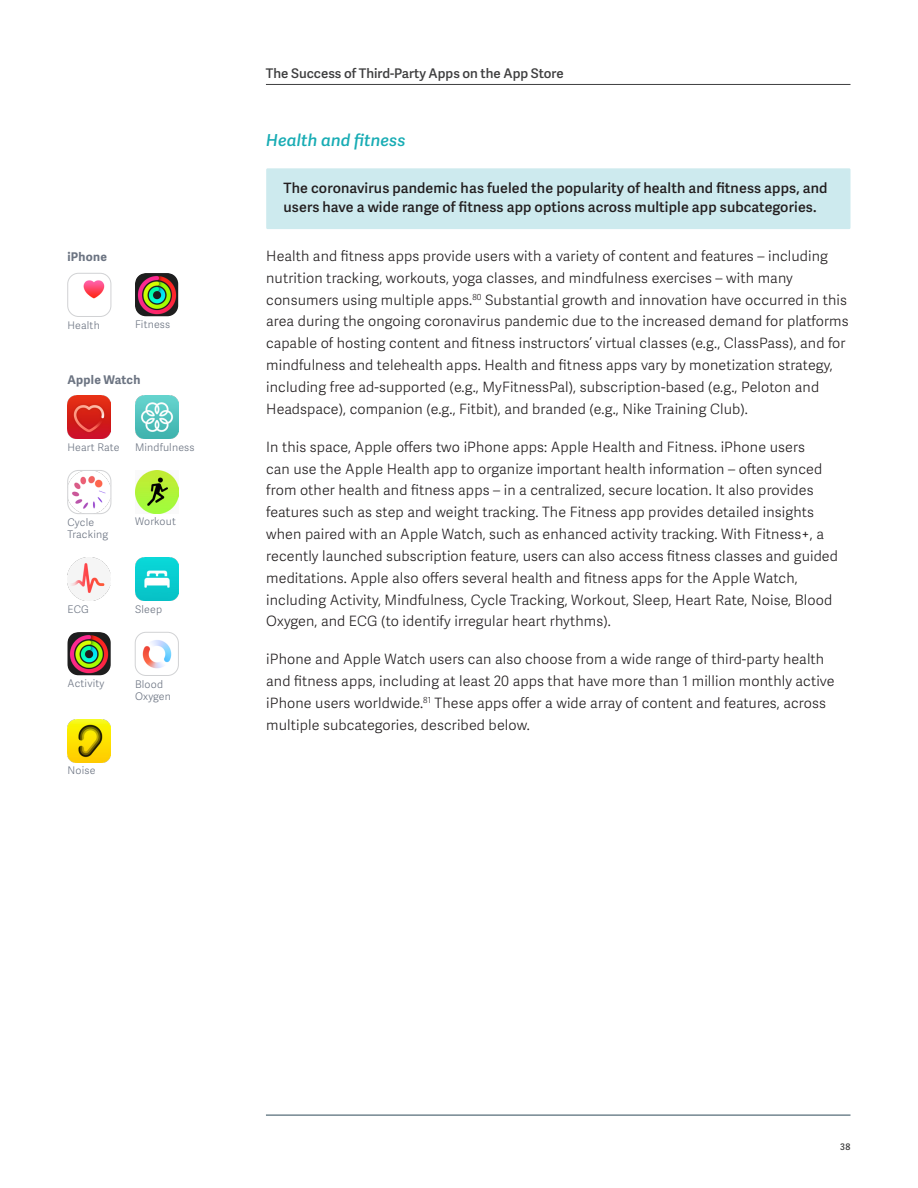
<style>
.page{position:relative;width:918px;height:1188px;background:#fff}
.page>*{position:absolute;margin:0;border:0;box-sizing:border-box;transform-origin:0 0}
.Small_Header{font:italic 600 16.5px "Adelle Sans";letter-spacing:.01em;color:#18acb4}
.Main_Body_Type{font:300 14.25px/21.9px "Adelle Sans";letter-spacing:.01em;color:#231f20}
.Summary_callout{font:600 14.25px/19.5px "Adelle Sans";letter-spacing:.01em;color:#231f20}
.t1{font:600 13.35px "Adelle Sans";color:#3e3e3f}
.Sidebar_header_1_-_i{font:700 12px "Adelle Sans";letter-spacing:.02em;color:#6c7482}
.Sidebar_header_1_-_i-2{font:300 10.5px/12px "Adelle Sans";letter-spacing:.02em;color:#6c7482}
.t2{font:600 9px "Adelle Sans";color:#3e3e3f}
</style>
<div class="page">
<hr style="left:266px;top:84px;width:585px;height:1px;background:#3e3e3f">
<hr style="left:266px;top:1115px;width:585px;height:1px;background:#2e4a59">
<div style="left:266px;top:168px;width:584px;height:61px;background:#cdeaee"></div>
<img style="left:69px;top:273px;width:42px;height:42px">
<div style="left:67px;top:273px;width:44px;height:44px;border:1px solid #d1d2d4;border-radius:11px"></div>
<img style="left:135px;top:273px;width:43px;height:43px">
<img style="left:68px;top:396px;width:43px;height:43px">
<img style="left:135px;top:396px;width:43px;height:43px">
<img style="left:69px;top:470px;width:42px;height:44px">
<div style="left:67px;top:470px;width:44px;height:44px;border:1px solid #d1d2d4;border-radius:11px"></div>
<img style="left:135px;top:470px;width:43px;height:43px">
<img style="left:68px;top:557px;width:43px;height:44px">
<img style="left:135px;top:557px;width:43px;height:44px">
<img style="left:68px;top:632px;width:43px;height:43px">
<img style="left:135px;top:632px;width:42px;height:42px">
<div style="left:135px;top:632px;width:44px;height:44px;border:1px solid #d1d2d4;border-radius:11px"></div>
<img style="left:68px;top:719px;width:43px;height:43px">
<p class="Sidebar_header_1_-_i" style="left:68px;top:248px;width:41px">iPhone</p>
<p class="Sidebar_header_1_-_i-2" style="left:68px;top:319px;width:34px">Health</p>
<p class="Sidebar_header_1_-_i-2" style="left:135px;top:318px;width:37px">Fitness</p>
<p class="Sidebar_header_1_-_i" style="left:68px;top:370px;width:74px">Apple Watch</p>
<p class="Sidebar_header_1_-_i-2" style="left:68px;top:441px;width:54px">Heart Rate</p>
<p class="Sidebar_header_1_-_i-2" style="left:135px;top:441px;width:61px">Mindfulness</p>
<p class="Sidebar_header_1_-_i-2" style="left:68px;top:516px;width:42px">Cycle<br>Tracking</p>
<p class="Sidebar_header_1_-_i-2" style="left:135px;top:515px;width:43px">Workout</p>
<p class="Sidebar_header_1_-_i-2" style="left:68px;top:603px;width:23px">ECG</p>
<p class="Sidebar_header_1_-_i-2" style="left:135px;top:603px;width:29px">Sleep</p>
<p class="Sidebar_header_1_-_i-2" style="left:68px;top:677px;width:38px">Activity</p>
<p class="Sidebar_header_1_-_i-2" style="left:135px;top:678px;width:38px">Blood<br>Oxygen</p>
<p class="Sidebar_header_1_-_i-2" style="left:68px;top:764px;width:30px">Noise</p>
<p class="t1" style="left:266px;top:63px;width:299px">The Success of Third-Party Apps on the App Store</p>
<p class="Small_Header" style="left:266px;top:128px;width:141px">Health and fitness</p>
<p class="Summary_callout" style="left:284px;top:177px;width:545px">The coronavirus pandemic has fueled the popularity of health and fitness apps, and users have a wide range of fitness app options across multiple app subcategories.</p>
<p class="Main_Body_Type" style="left:266px;top:244px;width:584px">Health and fitness apps provide users with a variety of content and features – including nutrition tracking, workouts, yoga classes, and mindfulness exercises – with many consumers using multiple apps.<sup>80</sup> Substantial growth and innovation have occurred in this area during the ongoing coronavirus pandemic due to the increased demand for platforms capable of hosting content and fitness instructors’ virtual classes (e.g., ClassPass), and for mindfulness and telehealth apps. Health and fitness apps vary by monetization strategy, including free ad-supported (e.g., MyFitnessPal), subscription-based (e.g., Peloton and Headspace), companion (e.g., Fitbit), and branded (e.g., Nike Training Club).</p>
<p class="Main_Body_Type" style="left:266px;top:435px;width:573px">In this space, Apple offers two iPhone apps: Apple Health and Fitness. iPhone users<br>can use the Apple Health app to organize important health information – often synced from other health and fitness apps – in a centralized, secure location. It also provides features such as step and weight tracking. The Fitness app provides detailed insights when paired with an Apple Watch, such as enhanced activity tracking. With Fitness+, a recently launched subscription feature, users can also access fitness classes and guided meditations. Apple also offers several health and fitness apps for the Apple Watch, including Activity, Mindfulness, Cycle Tracking, Workout, Sleep, Heart Rate, Noise, Blood Oxygen, and ECG (to identify irregular heart rhythms).</p>
<p class="Main_Body_Type" style="left:266px;top:648px;width:570px">iPhone and Apple Watch users can also choose from a wide range of third-party health and fitness apps, including at least 20 apps that have more than 1 million monthly active iPhone users worldwide.<sup>81</sup> These apps offer a wide array of content and features, across multiple subcategories, described below.</p>
<p class="t2" style="left:840px;top:1141px;width:12px">38</p>
</div>
